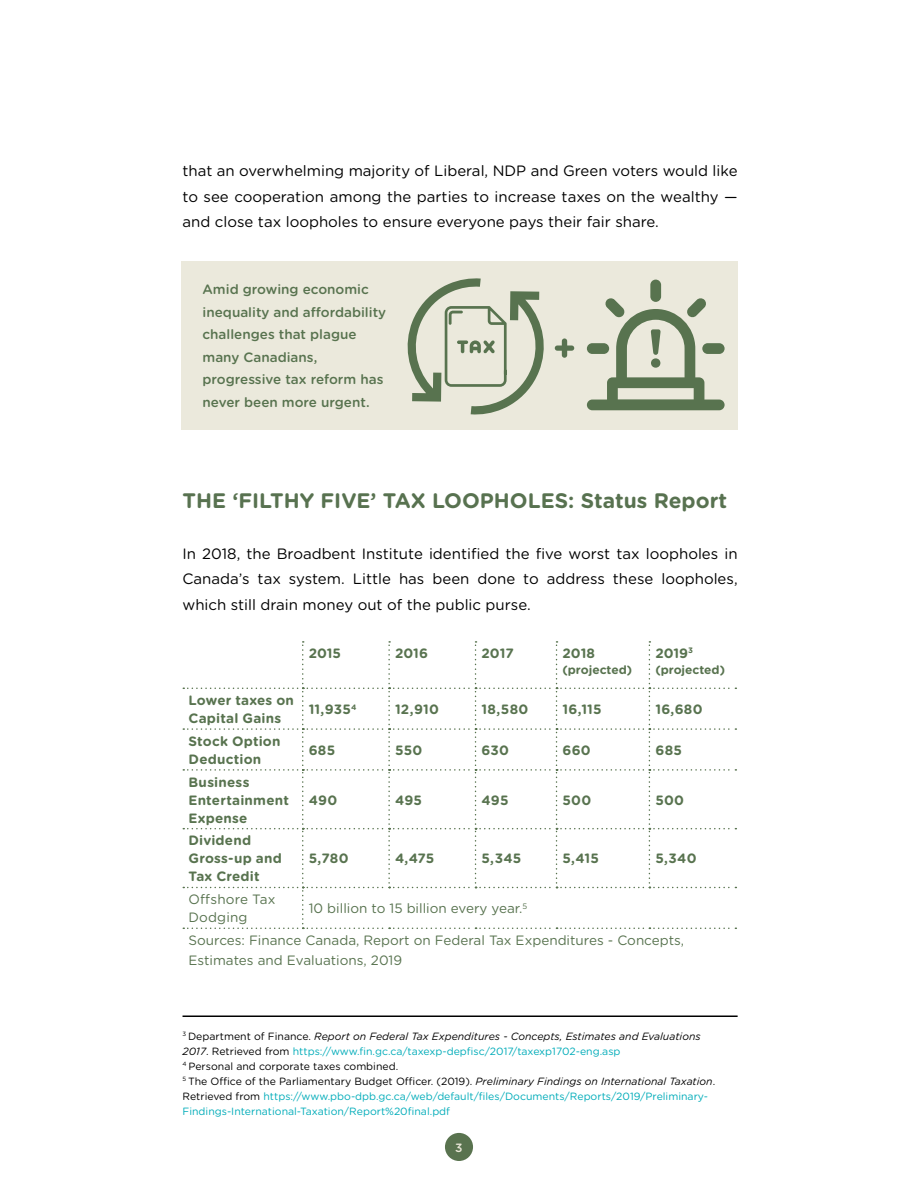
<style>
.page{position:relative;width:918px;height:1188px;background:#fff}
.page>*{position:absolute;margin:0;border:0;box-sizing:border-box;transform-origin:0 0}
.t1{font:700 21px "Gotham Rounded";color:#587250}
.t2{font:15px/25.5px "Gotham Rounded";color:#000;text-align:justify}
.t3{font:700 13.5px/18px "Gotham Rounded";letter-spacing:.015em;color:#58734f}
.t4{font:13.5px/18px "Gotham Rounded";color:#58734f}
.t5{font:500 13.5px/22.5px "Gotham Rounded";color:#58734f}
.t6{font:700 12px "Gotham Rounded";color:#58734f}
.t7{font:500 12px "Gotham Rounded";color:#ebe8d9}
.t8{font:10.5px/15px "Gotham Rounded";color:#00acb9}
.s1{color:#000}
.s2{font-style:italic;color:#000}
</style>
<div class="page">
<div style="left:445px;top:1133px;width:28px;height:28px;background:#59734f;border-radius:50%"></div>
<svg style="left:183px;top:641px;width:553px;height:288px"></svg>
<hr style="left:183px;top:1016px;width:555px;height:1px;background:#000">
<div style="left:181px;top:261px;width:557px;height:169px;background:#ebe9dc"></div>
<svg style="left:407px;top:278px;width:137px;height:137px"></svg>
<svg style="left:555px;top:338px;width:19px;height:20px"></svg>
<svg style="left:587px;top:280px;width:138px;height:130px"></svg>
<h2 class="t2" style="left:183px;top:157px;width:557px">that an overwhelming majority of Liberal, N DP and Green voters would like to see cooperation among the parties to increase taxes on the wealthy — and close tax loopholes to ensure everyone pays their fair share.</h2>
<p class="t5" style="left:203px;top:278px;width:185px">Amid growing economic inequality and affordability challenges that plague many Canadians, progressive tax reform has never been more urgent.</p>
<h1 class="t1" style="left:183px;top:485px;width:546px">THE ‘FILTHY FIVE’ TAX LOOPHOLES: Status Report</h1>
<h2 class="t2" style="left:183px;top:540px;width:557px">In 2018, the Broadbent Institute identified the five worst tax loopholes in Canada’s tax system. Little has been done to address these loopholes, which still drain money out of the public purse.</h2>
<p class="t3" style="left:309px;top:644px;width:34px">2015</p>
<p class="t3" style="left:395px;top:644px;width:34px">2016</p>
<p class="t3" style="left:482px;top:644px;width:34px">2017</p>
<p class="t3" style="left:563px;top:644px;width:34px">2018</p>
<p class="t6" style="left:563px;top:661px;width:71px">(projected)</p>
<p class="t3" style="left:655px;top:644px;width:39px">2019<sup>3</sup></p>
<p class="t6" style="left:655px;top:661px;width:71px">(projected)</p>
<p class="t3" style="left:189px;top:691px;width:107px">Lower taxes on<br>Capital Gains</p>
<p class="t3" style="left:309px;top:700px;width:49px">11,935<sup>4</sup></p>
<p class="t3" style="left:395px;top:700px;width:45px">12,910</p>
<p class="t3" style="left:482px;top:700px;width:48px">18,580</p>
<p class="t3" style="left:563px;top:700px;width:41px">16,115</p>
<p class="t3" style="left:655px;top:700px;width:49px">16,680</p>
<p class="t3" style="left:189px;top:732px;width:94px">Stock Option<br>Deduction</p>
<p class="t3" style="left:309px;top:741px;width:28px">685</p>
<p class="t3" style="left:395px;top:741px;width:29px">550</p>
<p class="t3" style="left:482px;top:741px;width:29px">630</p>
<p class="t3" style="left:563px;top:741px;width:30px">660</p>
<p class="t3" style="left:655px;top:741px;width:28px">685</p>
<p class="t3" style="left:189px;top:772px;width:102px">Business<br>Entertainment<br>Expense</p>
<p class="t3" style="left:309px;top:790px;width:30px">490</p>
<p class="t3" style="left:395px;top:790px;width:29px">495</p>
<p class="t3" style="left:482px;top:790px;width:29px">495</p>
<p class="t3" style="left:563px;top:790px;width:30px">500</p>
<p class="t3" style="left:655px;top:790px;width:30px">500</p>
<p class="t3" style="left:189px;top:831px;width:95px">Dividend<br>Gross-up and<br>Tax Credit</p>
<p class="t3" style="left:309px;top:849px;width:41px">5,780</p>
<p class="t3" style="left:395px;top:849px;width:41px">4,475</p>
<p class="t3" style="left:482px;top:849px;width:41px">5,345</p>
<p class="t3" style="left:563px;top:849px;width:38px">5,415</p>
<p class="t3" style="left:655px;top:849px;width:43px">5,340</p>
<p class="t4" style="left:189px;top:890px;width:88px">Offshore Tax<br>Dodging</p>
<p class="t4" style="left:309px;top:899px;width:220px">10 billion to 15 billion every year.<sup>5</sup></p>
<p class="t4" style="left:189px;top:930px;width:497px;line-height:19.5px">Sources: Finance Canada, Report on Federal Tax Expenditures - Concepts,<br>Estimates and Evaluations, 2019</p>
<p class="t8" style="left:183px;top:1028px;width:534px"><sup>3</sup> <span class="s1">Department of Finance.</span> <span class="s2">Report on Federal Tax Expenditures - Concepts, Estimates and Evaluations 2017</span><span class="s1">. Retrieved from</span> https://www.fin.gc.ca/taxexp-depfisc/2017/taxexp1702-eng.asp<br><sup>4</sup> <span class="s1">Personal and corporate taxes combined.<br></span><sup>5</sup> <span class="s1">The Office of the Parliamentary Budget Officer. (2019).</span> <span class="s2">Preliminary Findings on International Taxation</span><span class="s1">.<br>Retrieved from</span> https://www.pbo-dpb.gc.ca/web/default/files/Documents/Reports/2019/Preliminary-Findings-International-Taxation/Report%20final.pdf</p>
<p class="t7" style="left:455px;top:1139px;width:9px">3</p>
</div>
